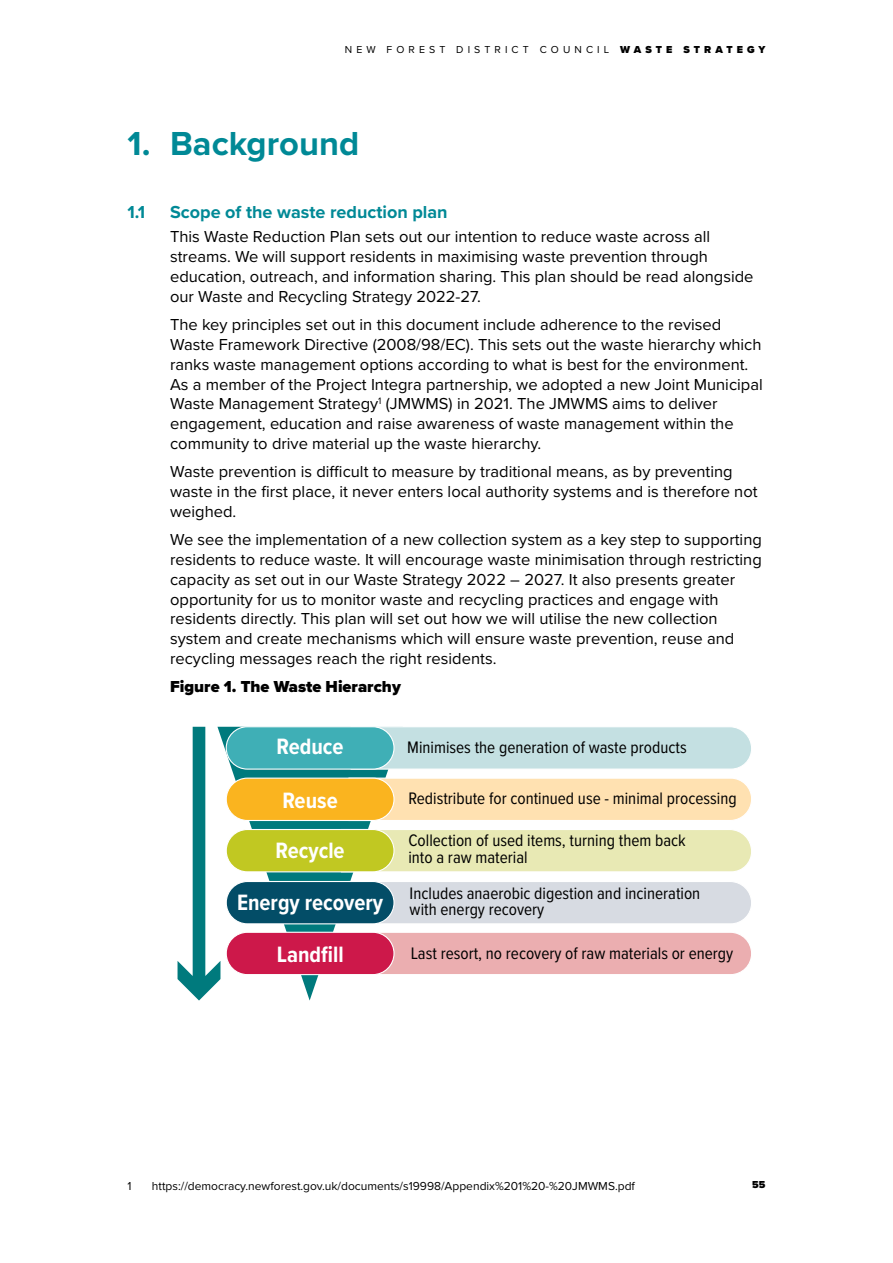
<style>
.page{position:relative;width:893px;height:1263px;background:#fff}
.page>*{position:absolute;margin:0;border:0;box-sizing:border-box;transform-origin:0 0}
.appendix_headings{font:700 34.5px "Proxima Nova";color:#008996}
.t1{font:700 23.1px "Proxima Nova Cond";color:#fff}
.sub_chapter_head{font:700 18px "Proxima Nova";color:#008996}
.t2{font:17.25px/17px "Proxima Nova Cond";color:#000}
._10mm_indent_body_te{font:16.5px/19.8px "Proxima Nova";color:#000}
._10mm_indent_body_te-2{font:900 16.5px "Proxima Nova";color:#000}
.footnote{font:12px "Proxima Nova";color:#000}
.t3{font:10.5px "Proxima Nova";letter-spacing:.39em;color:#000}
.t4{font:900 10.5px "Proxima Nova";color:#000}
.s1{font-weight:900}
</style>
<div class="page">
<svg style="left:220px;top:727px;width:168px;height:273px"></svg>
<svg style="left:178px;top:727px;width:42px;height:273px"></svg>
<svg style="left:378px;top:726px;width:373px;height:44px;background:#c8e2e4"></svg>
<svg style="left:378px;top:777px;width:373px;height:44px;background:#fee3b7"></svg>
<svg style="left:340px;top:828px;width:411px;height:45px;background:#e9eabb"></svg>
<svg style="left:348px;top:880px;width:403px;height:45px;background:#dadee4"></svg>
<svg style="left:350px;top:931px;width:401px;height:45px;background:#edb6b8"></svg>
<div style="left:226px;top:727px;width:168px;height:42px;background:#3fafb6;border-radius:21px"></div>
<div style="left:226px;top:726px;width:169px;height:44px;border:1px solid #fff;border-radius:21px"></div>
<div style="left:226px;top:932px;width:168px;height:42px;background:#cd184a;border-radius:21px"></div>
<div style="left:226px;top:932px;width:169px;height:43px;border:1px solid #fff;border-radius:21px"></div>
<div style="left:226px;top:881px;width:168px;height:43px;background:#034d67;border-radius:21px"></div>
<div style="left:226px;top:881px;width:169px;height:43px;border:1px solid #fff;border-radius:21px"></div>
<div style="left:226px;top:829px;width:168px;height:43px;background:#c1c822;border-radius:21px"></div>
<div style="left:226px;top:829px;width:169px;height:43px;border:1px solid #fff;border-radius:21px"></div>
<div style="left:226px;top:778px;width:168px;height:42px;background:#fab41f;border-radius:21px"></div>
<div style="left:226px;top:777px;width:169px;height:44px;border:1px solid #fff;border-radius:21px"></div>
<p class="t3" style="left:345px;top:42px;width:422px">NEW FOREST DISTRICT COUNCIL <span class="s1">WASTE STRATEGY</span></p>
<p class="appendix_headings" style="left:128px;top:118px;width:233px">1. Background</p>
<p class="sub_chapter_head" style="left:128px;top:199px;width:19px">1.1</p>
<p class="sub_chapter_head" style="left:170px;top:199px;width:279px">Scope of the waste reduction plan</p>
<p class="_10mm_indent_body_te" style="left:170px;top:226px;width:585px">This Waste Reduction Plan sets out our intention to reduce waste across all streams. We will support residents in maximising waste prevention through education, outreach, and information sharing. This plan should be read alongside our Waste and Recycling Strategy 2022-27.</p>
<p class="_10mm_indent_body_te" style="left:170px;top:314px;width:594px">The key principles set out in this document include adherence to the revised Waste Framework Directive (2008/98/EC). This sets out the waste hierarchy which ranks waste management options according to what is best for the environment.<br>As a member of the Project Integra partnership, we adopted a new Joint Municipal Waste Management Strategy<sup>1</sup> (JMWMS) in 2021. The JMWMS aims to deliver engagement, education and raise awareness of waste management within the community to drive material up the waste hierarchy.</p>
<p class="_10mm_indent_body_te" style="left:170px;top:461px;width:589px">Waste prevention is difficult to measure by traditional means, as by preventing waste in the first place, it never enters local authority systems and is therefore not weighed.</p>
<p class="_10mm_indent_body_te" style="left:170px;top:529px;width:593px">We see the implementation of a new collection system as a key step to supporting residents to reduce waste. It will encourage waste minimisation through restricting capacity as set out in our Waste Strategy 2022 – 2027. It also presents greater opportunity for us to monitor waste and recycling practices and engage with residents directly. This plan will set out how we will utilise the new collection system and create mechanisms which will ensure waste prevention, reuse and recycling messages reach the right residents.</p>
<p class="_10mm_indent_body_te-2" style="left:170px;top:674px;width:232px">Figure 1. The Waste Hierarchy</p>
<p class="t1" style="left:277px;top:729px;width:68px">Reduce</p>
<p class="t1" style="left:283px;top:783px;width:57px">Reuse</p>
<p class="t1" style="left:276px;top:834px;width:71px">Recycle</p>
<p class="t1" style="left:237px;top:885px;width:148px">Energy recovery</p>
<p class="t1" style="left:277px;top:937px;width:68px">Landfill</p>
<p class="t2" style="left:407px;top:738px;width:281px">Minimises the generation of waste products</p>
<p class="t2" style="left:408px;top:788px;width:330px">Redistribute for continued use - minimal processing</p>
<p class="t2" style="left:408px;top:831px;width:279px">Collection of used items, turning them back into a raw material</p>
<p class="t2" style="left:410px;top:884px;width:292px">Includes anaerobic digestion and incineration with energy recovery</p>
<p class="t2" style="left:411px;top:944px;width:324px">Last resort, no recovery of raw materials or energy</p>
<p class="footnote" style="left:128px;top:1176px;width:6px">1</p>
<p class="footnote" style="left:152px;top:1176px;width:485px">https://democracy.newforest.gov.uk/documents/s19998/Appendix%201%20-%20JMWMS.pdf</p>
<p class="t4" style="left:752px;top:1177px;width:15px">55</p>
</div>
